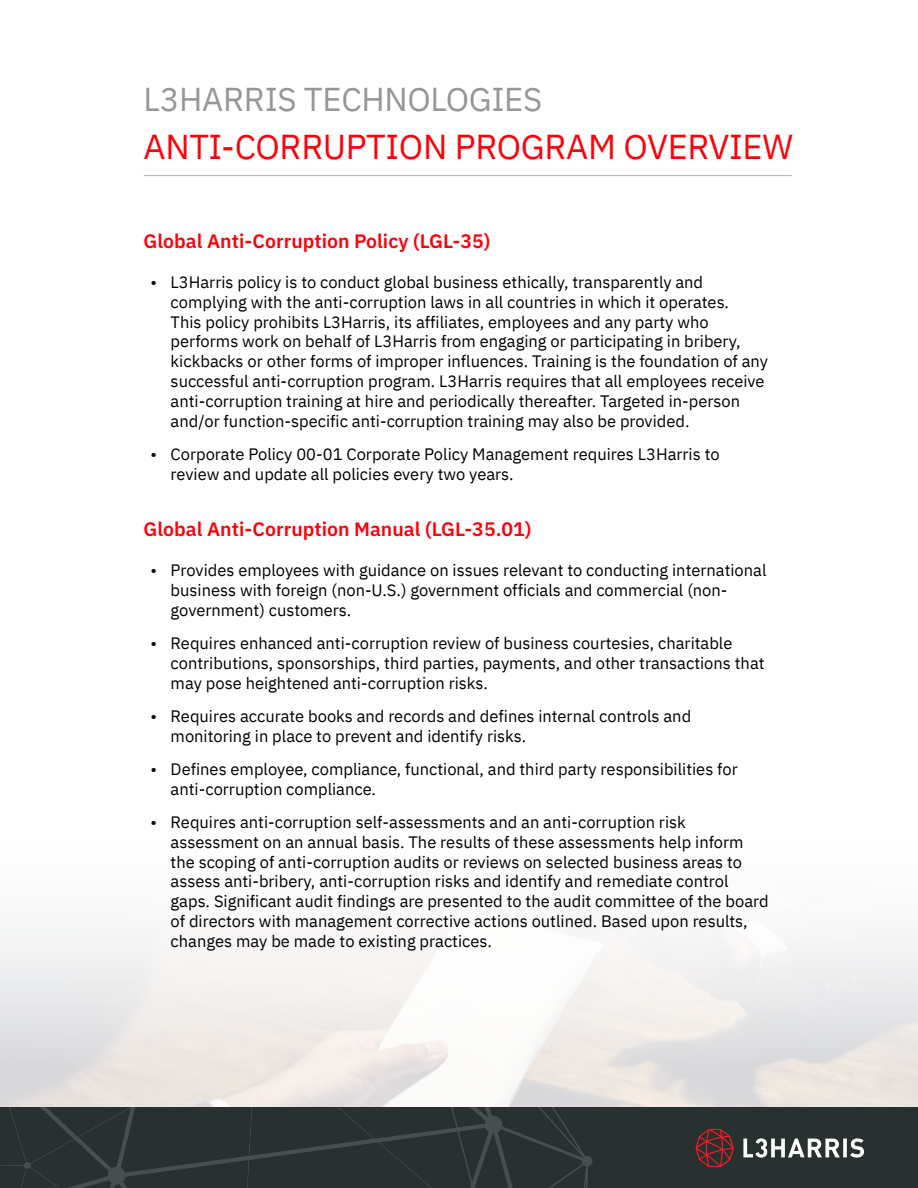
<style>
.page{position:relative;width:918px;height:1188px;background:#fff}
.page>*{position:absolute;margin:0;border:0;box-sizing:border-box;transform-origin:0 0}
.t1{font:34.5px "IBM Plex Sans";letter-spacing:-.01em;color:#ff000a}
.t2{font:33px "IBM Plex Sans";letter-spacing:-.01em;color:#969696}
.t3{font:600 19.5px "IBM Plex Sans";color:#ff000a}
.t4{font:16.5px/19.8px "IBM Plex Sans";color:#000}
</style>
<div class="page">
<div style="left:0;top:1107px;width:918px;height:81px;background:#283030"></div>
<img style="left:0;top:1107px;width:593px;height:81px">
<svg style="left:696px;top:1129px;width:38px;height:38px"></svg>
<svg style="left:743px;top:1138px;width:121px;height:20px"></svg>
<hr style="left:144px;top:175px;width:648px;height:1px;background:#b9b9b9">
<h2 class="t2" style="left:144px;top:74px;width:400px">L3HARRIS TECHNOLOGIES</h2>
<h1 class="t1" style="left:144px;top:121px;width:651px">ANTI-CORRUPTION PROGRAM OVERVIEW</h1>
<p class="t3" style="left:144px;top:226px;width:348px">Global Anti-Corruption Policy (LGL-35)</p>
<p class="t4" style="left:171px;top:271px;width:599px;text-indent:-20px">• L3Harris policy is to conduct global business ethically, transparently and complying with the anti-corruption laws in all countries in which it operates.<br>This policy prohibits L3Harris, its affiliates, employees and any party who performs work on behalf of L3Harris from engaging or participating in bribery, kickbacks or other forms of improper influences. Training is the foundation of any successful anti-corruption program. L3Harris requires that all employees receive anti-corruption training at hire and periodically thereafter. Targeted in-person and/or function-specific anti-corruption training may also be provided.</p>
<p class="t4" style="left:171px;top:443px;width:551px;text-indent:-20px">• Corporate Policy 00-01 Corporate Policy Management requires L3Harris to review and update all policies every two years.</p>
<p class="t3" style="left:144px;top:514px;width:389px">Global Anti-Corruption Manual (LGL-35.01)</p>
<p class="t4" style="left:171px;top:559px;width:597px;text-indent:-20px">• Provides employees with guidance on issues relevant to conducting international business with foreign (non-U.S.) government officials and commercial (non&shy;government) customers.</p>
<p class="t4" style="left:171px;top:632px;width:595px;text-indent:-20px">• Requires enhanced anti-corruption review of business courtesies, charitable contributions, sponsorships, third parties, payments, and other transactions that may pose heightened anti-corruption risks.</p>
<p class="t4" style="left:171px;top:705px;width:522px;text-indent:-20px">• Requires accurate books and records and defines internal controls and monitoring in place to prevent and identify risks.</p>
<p class="t4" style="left:171px;top:758px;width:569px;text-indent:-20px">• Defines employee, compliance, functional, and third party responsibilities for anti-corruption compliance.</p>
<p class="t4" style="left:171px;top:811px;width:600px;text-indent:-20px">• Requires anti-corruption self-assessments and an anti-corruption risk assessment on an annual basis. The results of these assessments help inform the scoping of anti-corruption audits or reviews on selected business areas to assess anti-bribery, anti-corruption risks and identify and remediate control gaps. Significant audit findings are presented to the audit committee of the board of directors with management corrective actions outlined. Based upon results, changes may be made to existing practices.</p>
</div>
